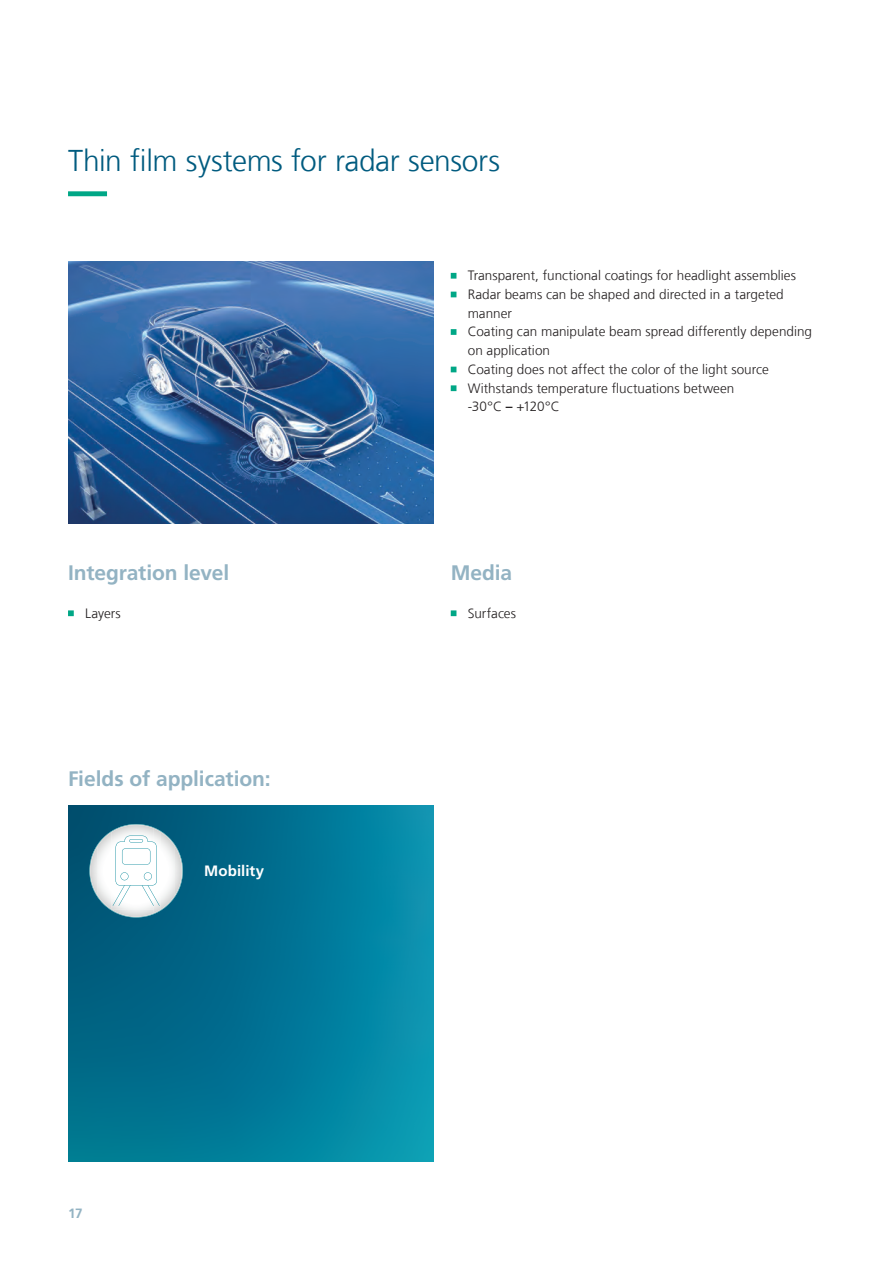
<style>
.page{position:relative;width:893px;height:1263px;background:#fff}
.page>*{position:absolute;margin:0;border:0;box-sizing:border-box;transform-origin:0 0}
.t1{font:300 30px "Frutiger LT Com";letter-spacing:-.015em;color:#005b7f}
.t2{font:700 21px "Frutiger LT Com";letter-spacing:-.005em;color:#93b3c3}
.t3{font:700 15px "Frutiger LT Com";letter-spacing:.005em;color:#fff}
.t4{font:300 13.5px/18.8px "Frutiger LT Com";color:#231f20}
.t5{font:700 13.5px "Frutiger LT Com";color:#93b3c3}
.s1{font-weight:700}
</style>
<div class="page">
<svg style="left:68px;top:805px;width:366px;height:356px;background:#017595"></svg>
<img style="left:68px;top:261px;width:366px;height:263px">
<svg style="left:451px;top:273px;width:6px;height:6px"></svg>
<svg style="left:451px;top:292px;width:6px;height:5px"></svg>
<svg style="left:451px;top:329px;width:6px;height:6px"></svg>
<svg style="left:451px;top:367px;width:6px;height:5px"></svg>
<svg style="left:451px;top:385px;width:6px;height:6px"></svg>
<svg style="left:68px;top:191px;width:39px;height:5px"></svg>
<svg style="left:68px;top:610px;width:6px;height:6px"></svg>
<svg style="left:451px;top:610px;width:6px;height:6px"></svg>
<svg style="left:89px;top:824px;width:94px;height:94px"></svg>
<h1 class="t1" style="left:68px;top:144px;width:433px">Thin film systems for radar sensors</h1>
<h2 class="t2" style="left:68px;top:560px;width:163px">Integration level</h2>
<p class="t4" style="left:85px;top:604px;width:37px">Layers</p>
<h2 class="t2" style="left:68px;top:767px;width:204px">Fields of application:</h2>
<p class="t3" style="left:204px;top:862px;width:61px">Mobility</p>
<p class="t5" style="left:68px;top:1205px;width:16px">17</p>
<p class="t4" style="left:468px;top:266px;width:346px">Transparent, functional coatings for headlight assemblies Radar beams can be shaped and directed in a targeted manner<br>Coating can manipulate beam spread differently depending on application<br>Coating does not affect the color of the light source Withstands temperature fluctuations between<br>-30°C <span class="s1">–</span> +120°C</p>
<h2 class="t2" style="left:451px;top:560px;width:63px">Media</h2>
<p class="t4" style="left:468px;top:604px;width:50px">Surfaces</p>
</div>
